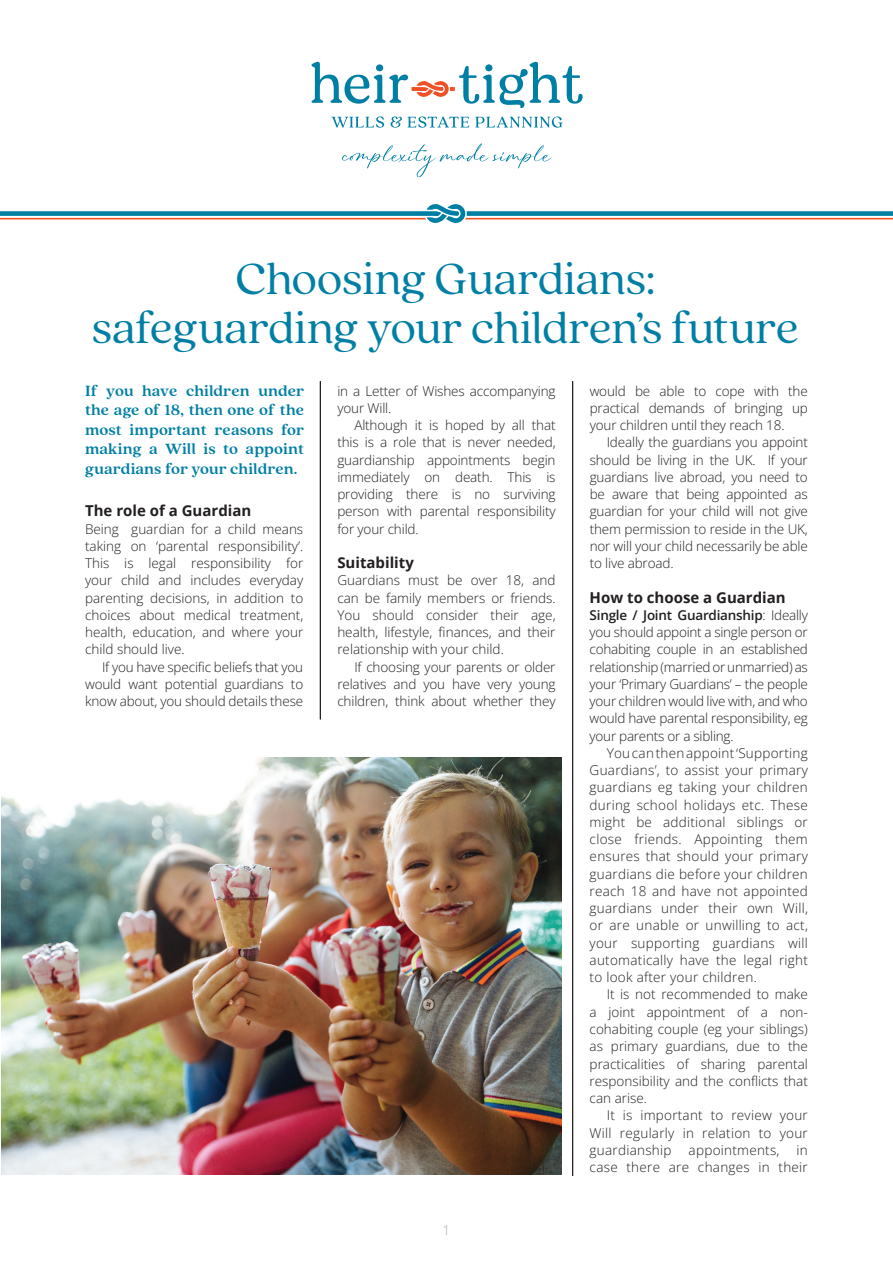
<style>
.page{position:relative;width:893px;height:1263px;background:#fff}
.page>*{position:absolute;margin:0;border:0;box-sizing:border-box;transform-origin:0 0}
.t1{font:48px/49.5px "Quincy CF";color:#007fa5;text-align:center}
.t2{font:700 16.5px/19.5px "Quincy CF";letter-spacing:.01em;color:#007fa5;text-align:justify}
.t3{font:700 15px "Open Sans";color:#231f20}
.t4{font:13.5px/17.2px "Open Sans";letter-spacing:-.01em;color:#231f20;text-align:justify}
.t5{font:13.5px/17.2px "Open Sans";letter-spacing:.02em;color:#231f20;text-align:right}
.t6{font:13.5px "Open Sans";color:#a8a9ad}
.s1{font-weight:600}
</style>
<div class="page">
<svg style="left:342px;top:143px;width:210px;height:34px"></svg>
<svg style="left:332px;top:116px;width:52px;height:12px"></svg>
<svg style="left:391px;top:116px;width:11px;height:12px"></svg>
<svg style="left:408px;top:116px;width:61px;height:12px"></svg>
<svg style="left:475px;top:116px;width:87px;height:12px"></svg>
<svg style="left:311px;top:62px;width:272px;height:46px"></svg>
<svg style="left:0;top:204px;width:893px;height:19px"></svg>
<hr style="left:320px;top:381px;width:1px;height:338px;background:#231f20">
<hr style="left:572px;top:381px;width:1px;height:795px;background:#231f20">
<img style="left:1px;top:758px;width:560px;height:416px">
<h1 class="t1" style="left:92px;top:254px;width:709px">Choosing Guardians:<br>safeguarding your children’s future</h1>
<p class="t2" style="left:85px;top:381px;width:220px">If you have children under the age of 18, then one of the most important reasons for making a Will is to appoint guardians for your children.</p>
<p class="t4" style="left:337px;top:382px;width:220px">in a Letter of Wishes accompanying your Will.</p>
<p class="t4" style="left:337px;top:416px;width:220px;text-indent:17px">Although it is hoped by all that this is a role that is never needed, guardianship appointments begin immediately on death. This is providing there is no surviving person with parental responsibility for your child.</p>
<p class="t3" style="left:337px;top:552px;width:78px">Suitability</p>
<p class="t4" style="left:337px;top:571px;width:220px">Guardians must be over 18, and can be family members or friends.<br>You should consider their age, health, lifestyle, finances, and their relationship with your child.</p>
<p class="t4" style="left:337px;top:658px;width:220px;text-indent:17px">If choosing your parents or older relatives and you have very young children, think about whether they</p>
<p class="t4" style="left:590px;top:382px;width:220px">would be able to cope with the practical demands of bringing up your children until they reach 18.</p>
<p class="t4" style="left:590px;top:433px;width:220px;text-indent:17px">Ideally the guardians you appoint should be living in the UK. If your guardians live abroad, you need to be aware that being appointed as guardian for your child will not give them permission to reside in the UK, nor will your child necessarily be able to live abroad.</p>
<p class="t3" style="left:590px;top:587px;width:198px">How to choose a Guardian</p>
<p class="t4" style="left:590px;top:606px;width:220px"><span class="s1">Single / Joint Guardianship</span>: Ideally you should appoint a single person or cohabiting couple in an established relationship (married or unmarried) as your ‘Primary Guardians’ – the people your children would live with, and who would have parental responsibility, eg your parents or a sibling.</p>
<p class="t4" style="left:590px;top:744px;width:220px;text-indent:17px">You can then appoint ‘Supporting Guardians’, to assist your primary guardians eg taking your children during school holidays etc. These might be additional siblings or close friends. Appointing them ensures that should your primary guardians die before your children reach 18 and have not appointed guardians under their own Will, or are unable or unwilling to act, your supporting guardians will automatically have the legal right to look after your children.</p>
<p class="t4" style="left:590px;top:985px;width:220px;text-indent:17px">It is not recommended to make a joint appointment of a non&shy;cohabiting couple (eg your siblings) as primary guardians, due to the practicalities of sharing parental responsibility and the conflicts that can arise.</p>
<p class="t4" style="left:590px;top:1106px;width:220px;text-indent:17px">It is important to review your Will regularly in relation to your guardianship</p>
<p class="t3" style="left:85px;top:500px;width:168px">The role of a Guardian</p>
<p class="t4" style="left:85px;top:520px;width:220px">Being guardian for a child means taking on ‘parental responsibility’.<br>This is legal responsibility for your child and includes everyday parenting decisions, in addition to choices about medical treatment, health, education, and where your child should live.</p>
<p class="t4" style="left:85px;top:658px;width:220px;text-indent:17px">If you have specific beliefs that you would want potential guardians to know about, you should details these</p>
<p class="t5" style="left:590px;top:1141px;width:220px">in<br>case there are changes in their</p>
<p class="t5" style="left:689px;top:1141px;width:92px">appointments,</p>
<p class="t6" style="left:443px;top:1221px;width:9px">1</p>
</div>
